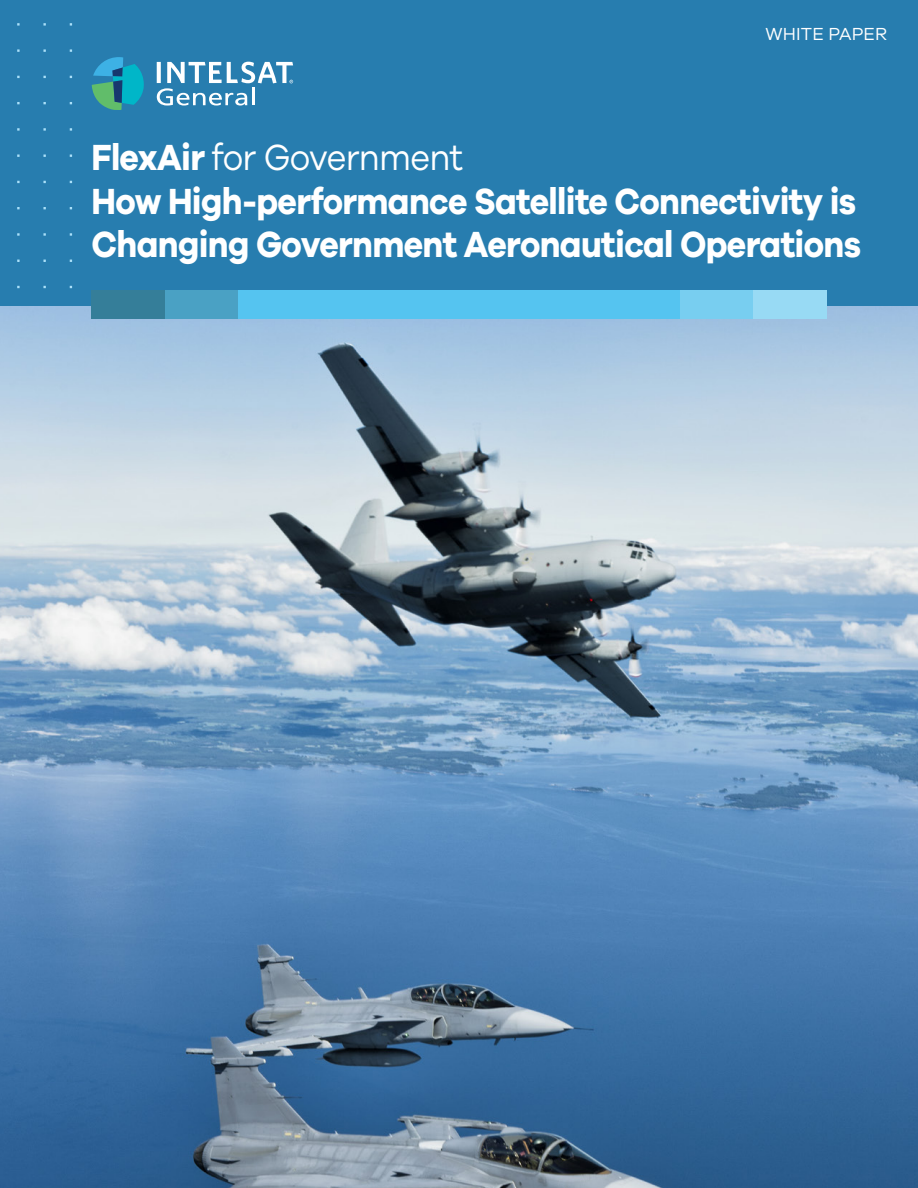
<style>
.page{position:relative;width:918px;height:1188px;background:#fff}
.page>*{position:absolute;margin:0;border:0;box-sizing:border-box;transform-origin:0 0}
.Cover_headline{font:700 37.5px/43.5px "Galano Grotesque";letter-spacing:-.02em;color:#fff;scale:.9 1}
.Cover_headline-2{font:37.5px "Galano Grotesque";letter-spacing:-.02em;color:#fff;scale:.9 1}
.White_paper{font:18px "Galano Grotesque";letter-spacing:.01em;color:#fff}
.s1{font-weight:700}
</style>
<div class="page">
<img style="left:0;top:306px;width:918px;height:882px">
<div style="left:0;top:0;width:918px;height:306px;background:#277daf"></div>
<svg style="left:92px;top:57px;width:52px;height:53px"></svg>
<svg style="left:157px;top:62px;width:136px;height:44px"></svg>
<hr style="left:252px;top:87px;width:3px;height:18px;background:#fff">
<div style="left:238px;top:290px;width:442px;height:29px;background:#55c4f0"></div>
<div style="left:680px;top:290px;width:73px;height:29px;background:#78cef0"></div>
<div style="left:165px;top:290px;width:73px;height:29px;background:#4aa1c4"></div>
<div style="left:753px;top:290px;width:74px;height:29px;background:#98daf4"></div>
<div style="left:91px;top:290px;width:74px;height:29px;background:#357e99"></div>
<p class="White_paper" style="left:765px;top:23px;width:123px">WHITE PAPER</p>
<p class="Cover_headline-2" style="left:92px;top:135px;width:415px"><span class="s1">FlexAir</span> for Government</p>
<p class="Cover_headline" style="left:92px;top:178px;width:857px">How High-performance Satellite Connectivity is<br>Changing Government Aeronautical Operations</p>
</div>
